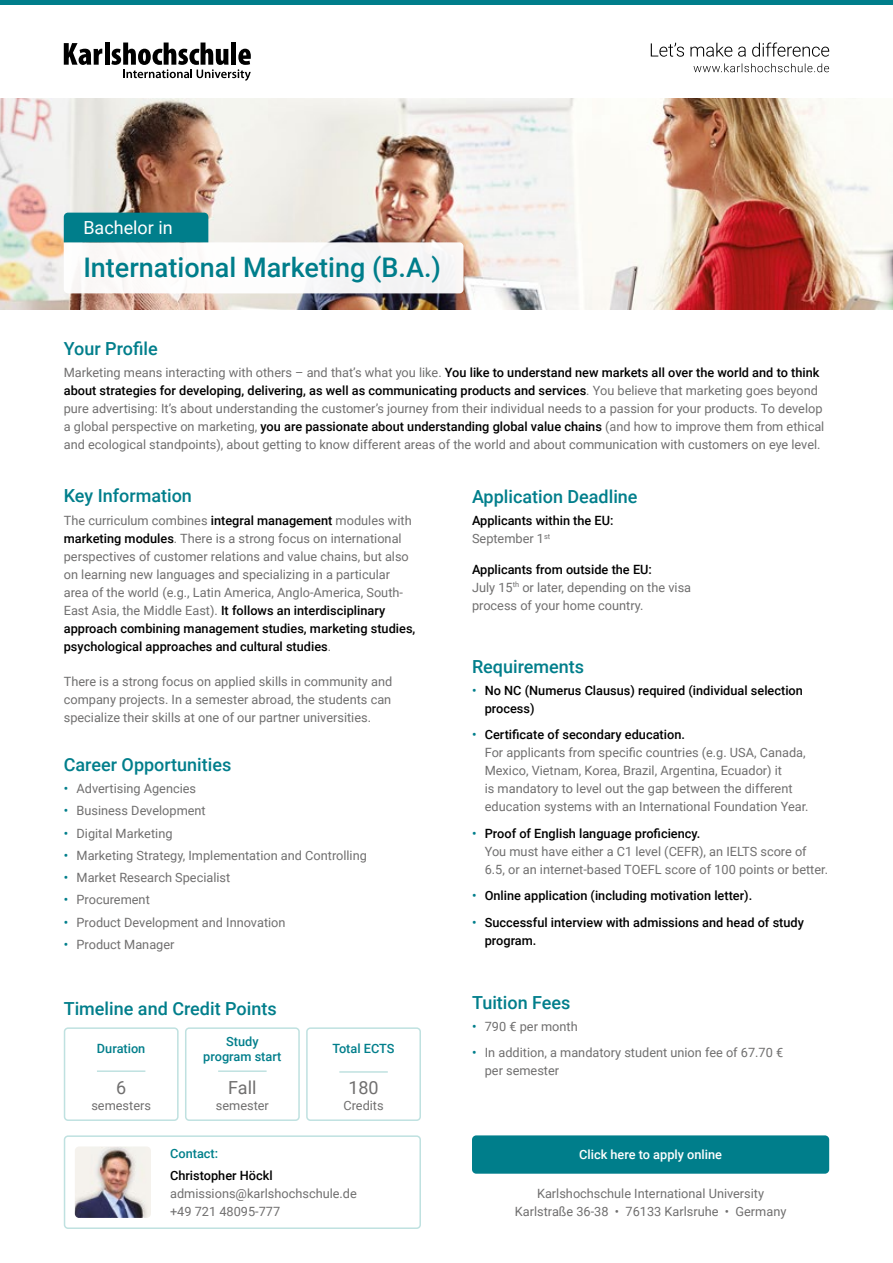
<style>
.page{position:relative;width:893px;height:1263px;background:#fff}
.page>*{position:absolute;margin:0;border:0;box-sizing:border-box;transform-origin:0 0}
.t1{font:500 27px "Roboto";color:#007e8b}
.t2{font:500 18px "Roboto";color:#007e8b}
.t3{font:18px "Roboto";color:#fff}
.t4{font:18px "Roboto";color:#706f6f}
.t5{font:12.75px/18px "Roboto";color:#706f6f}
.t6{font:500 12.75px/18px "Roboto";color:#000}
.t7{font:500 12.75px/15.3px "Roboto";color:#007e8b;text-align:center}
.t8{font:500 12.75px "Roboto";color:#fff}
.t9{font:500 12.75px "Roboto";color:#00808b}
.s1{font-weight:500;color:#000}
.s2{font-weight:500;color:#007e8b}
.s3{font-weight:400;color:#706f6f}
.s4{color:#007e8b}
</style>
<div class="page">
<svg style="left:64px;top:43px;width:38px;height:22px"></svg>
<div style="left:105px;top:43px;width:5px;height:22px;background:#000"></div>
<svg style="left:111px;top:43px;width:140px;height:38px"></svg>
<svg style="left:651px;top:43px;width:178px;height:14px"></svg>
<svg style="left:693px;top:63px;width:136px;height:9px"></svg>
<hr style="left:0;top:0;width:893px;height:4px;background:#007e8b">
<div style="left:64px;top:1135px;width:357px;height:94px;border:2px solid #bfe1e0;border-radius:4px"></div>
<img style="left:75px;top:1146px;width:76px;height:72px">
<div style="left:472px;top:1135px;width:357px;height:39px;background:#007e8b;border-radius:4px"></div>
<div style="left:64px;top:1027px;width:115px;height:94px;border:2px solid #bfe1e0;border-radius:4px"></div>
<hr style="left:97px;top:1070px;width:48px;height:2px;background:#bfe1e0">
<div style="left:185px;top:1027px;width:115px;height:94px;border:2px solid #bfe1e0;border-radius:4px"></div>
<hr style="left:218px;top:1070px;width:49px;height:2px;background:#bfe1e0">
<div style="left:306px;top:1027px;width:115px;height:94px;border:2px solid #bfe1e0;border-radius:4px"></div>
<hr style="left:339px;top:1071px;width:49px;height:2px;background:#bfe1e0">
<img style="left:0;top:99px;width:893px;height:210px">
<svg style="left:64px;top:213px;width:399px;height:80px"></svg>
<h2 class="t3" style="left:83px;top:215px;width:91px">Bachelor in</h2>
<h1 class="t1" style="left:83px;top:248px;width:359px">International Marketing (B.A.)</h1>
<h2 class="t2" style="left:64px;top:336px;width:95px">Your Profile</h2>
<p class="t5" style="left:64px;top:363px;width:762px">Marketing means interacting with others – and that’s what you like. <span class="s1">You like to understand new markets all over the world and to think about strategies for developing, delivering, as well as communicating products and services</span>. You believe that marketing goes beyond pure advertising: It’s about understanding the customer’s journey from their individual needs to a passion for your products. To develop a global perspective on marketing, <span class="s1">you are passionate about understanding global value chains</span> (and how to improve them from ethical and ecological standpoints), about getting to know different areas of the world and about communication with customers on eye level.</p>
<h2 class="t2" style="left:64px;top:483px;width:130px">Key Information</h2>
<p class="t5" style="left:64px;top:511px;width:353px">The curriculum combines <span class="s1">integral management</span> modules with <span class="s1">marketing modules</span>. There is a strong focus on international perspectives of customer relations and value chains, but also on learning new languages and specializing in a particular area of the world (e.g., Latin America, Anglo-America, South-East Asia, the Middle East). <span class="s1">It follows an interdisciplinary approach combining management studies, marketing studies, psychological approaches and cultural studies</span>.</p>
<p class="t5" style="left:64px;top:672px;width:330px;text-align:justify">There is a strong focus on applied skills in community and company projects. In a semester abroad, the students can specialize their skills at one of our partner universities.</p>
<h2 class="t2" style="left:64px;top:752px;width:169px">Career Opportunities</h2>
<p class="t5" style="left:64px;top:779px;width:134px"><span class="s2">•</span> Advertising Agencies</p>
<p class="t5" style="left:64px;top:801px;width:144px"><span class="s2">•</span> Business Development</p>
<p class="t5" style="left:64px;top:824px;width:110px"><span class="s2">•</span> Digital Marketing</p>
<p class="t5" style="left:64px;top:846px;width:305px"><span class="s2">•</span> Marketing Strategy, Implementation and Controlling</p>
<p class="t5" style="left:64px;top:868px;width:168px"><span class="s2">•</span> Market Research Specialist</p>
<p class="t5" style="left:64px;top:890px;width:88px"><span class="s2">•</span> Procurement</p>
<p class="t5" style="left:64px;top:913px;width:223px"><span class="s2">•</span> Product Development and Innovation</p>
<p class="t5" style="left:64px;top:935px;width:112px"><span class="s2">•</span> Product Manager</p>
<h2 class="t2" style="left:472px;top:483px;width:167px">Application Deadline</h2>
<p class="t6" style="left:472px;top:511px;width:143px">Applicants within the EU:<br><span class="s3">September 1</span><sup>st</sup></p>
<p class="t5" style="left:472px;top:559px;width:221px"><span class="s1">Applicants from outside the EU:<br></span>July 15<sup>th</sup> or later, depending on the visa process of your home country.</p>
<h2 class="t2" style="left:472px;top:654px;width:114px">Requirements</h2>
<p class="t6" style="left:485px;top:681px;width:320px;text-indent:-13px"><span class="s4">•</span> No NC (Numerus Clausus) required (individual selection process)</p>
<p class="t5" style="left:485px;top:725px;width:325px;text-indent:-13px"><span class="s2">•</span> <span class="s1">Certificate of secondary education.<br></span>For applicants from specific countries (e.g. USA, Canada, Mexico, Vietnam, Korea, Brazil, Argentina, Ecuador) it<br>is mandatory to level out the gap between the different education systems with an International Foundation Year.</p>
<p class="t5" style="left:485px;top:824px;width:345px;text-indent:-13px"><span class="s2">•</span> <span class="s1">Proof of English language proficiency.<br></span>You must have either a C1 level (CEFR), an IELTS score of<br>6.5, or an internet-based TOEFL score of 100 points or better.</p>
<p class="t6" style="left:472px;top:886px;width:282px"><span class="s4">•</span> Online application (including motivation letter).</p>
<p class="t6" style="left:485px;top:913px;width:321px;text-indent:-13px"><span class="s4">•</span> Successful interview with admissions and head of study program.</p>
<h2 class="t2" style="left:64px;top:996px;width:214px">Timeline and Credit Points</h2>
<p class="t7" style="left:97px;top:1040px;width:50px">Duration</p>
<h2 class="t4" style="left:116px;top:1075px;width:12px">6</h2>
<p class="t5" style="left:91px;top:1096px;width:61px">semesters</p>
<p class="t7" style="left:203px;top:1033px;width:80px">Study program start</p>
<h2 class="t4" style="left:228px;top:1075px;width:30px">Fall</h2>
<p class="t5" style="left:216px;top:1096px;width:55px">semester</p>
<p class="t7" style="left:333px;top:1040px;width:63px">Total ECTS</p>
<h2 class="t4" style="left:348px;top:1075px;width:32px">180</h2>
<p class="t5" style="left:343px;top:1096px;width:42px">Credits</p>
<p class="t9" style="left:170px;top:1144px;width:50px">Contact:</p>
<p class="t6" style="left:170px;top:1166px;width:104px">Christopher Höckl</p>
<p class="t5" style="left:170px;top:1184px;width:188px">admissions@karlshochschule.de +49 721 48095-777</p>
<h2 class="t2" style="left:472px;top:989px;width:100px">Tuition Fees</h2>
<p class="t5" style="left:472px;top:1017px;width:107px"><span class="s2">•</span> 790 € per month</p>
<p class="t5" style="left:485px;top:1043px;width:300px;text-indent:-13px"><span class="s2">•</span> In addition, a mandatory student union fee of 67.70 € per semester</p>
<p class="t8" style="left:579px;top:1146px;width:144px">Click here to apply online</p>
<p class="t5" style="left:515px;top:1184px;width:273px;text-align:center">Karlshochschule International University<br>Karlstraße 36-38 • 76133 Karlsruhe • Germany</p>
</div>
